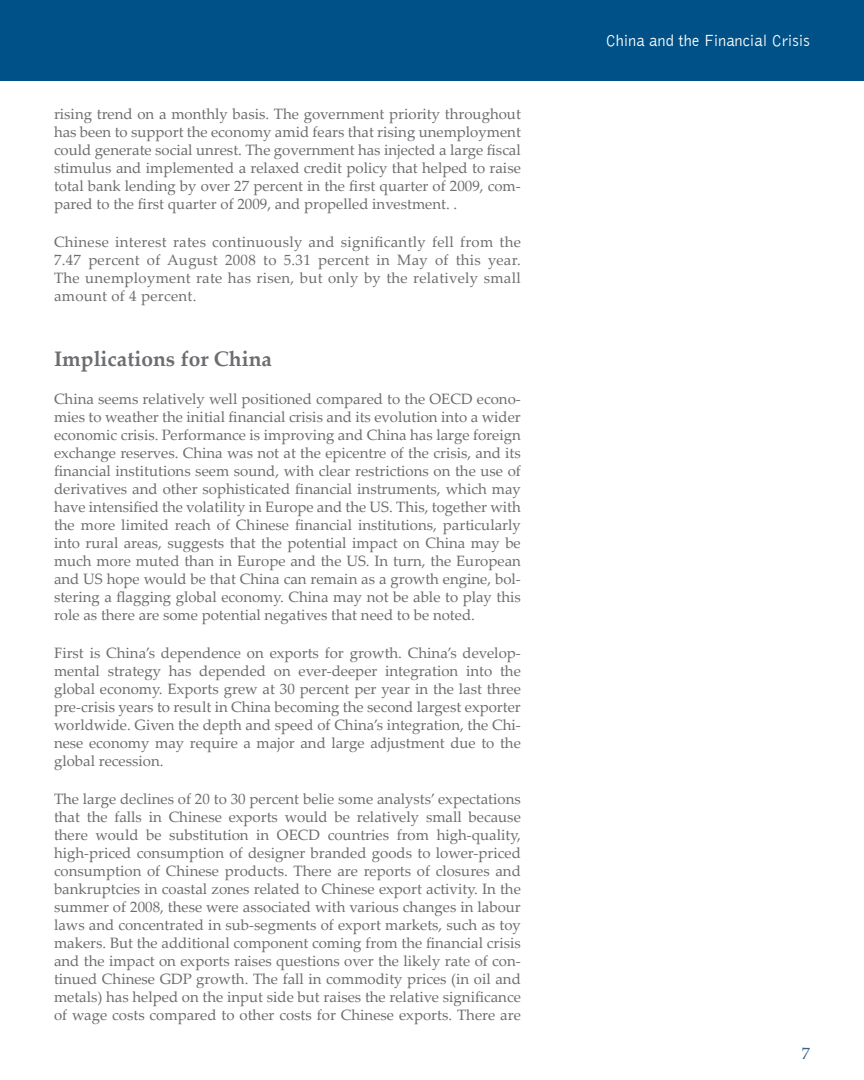
<style>
.page{position:relative;width:864px;height:1080px;background:#fff}
.page>*{position:absolute;margin:0;border:0;box-sizing:border-box;transform-origin:0 0}
.t1{font:700 21px "Palatino Linotype";color:#6c6d70}
.t2{font:300 16.5px "Bell Gothic";color:#fff}
.t3{font:16.5px "Palatino Linotype";color:#37638a}
.t4{font:15px/18px "Palatino Linotype";color:#6c6d70;text-align:justify}
</style>
<div class="page">
<div style="left:0;top:0;width:864px;height:81px;background:#005187"></div>
<p class="t4" style="left:54px;top:104px;width:468px">rising trend on a monthly basis. The government priority throughout has been to support the economy amid fears that rising unemployment could generate social unrest. The government has injected a large fiscal stimulus and implemented a relaxed credit policy that helped to raise total bank lending by over 27 percent in the first quarter of 2009, com&shy;pared to the first quarter of 2009, and propelled investment. .</p>
<p class="t4" style="left:54px;top:233px;width:468px">Chinese interest rates continuously and significantly fell from the 7.47 percent of August 2008 to 5.31 percent in May of this year.<br>The unemployment rate has risen, but only by the relatively small amount of 4 percent.</p>
<h1 class="t1" style="left:54px;top:344px;width:220px">Implications for China</h1>
<p class="t4" style="left:54px;top:389px;width:468px">China seems relatively well positioned compared to the OECD econo&shy;mies to weather the initial financial crisis and its evolution into a wider economic crisis. Performance is improving and China has large foreign exchange reserves. China was not at the epicentre of the crisis, and its financial institutions seem sound, with clear restrictions on the use of derivatives and other sophisticated financial instruments, which may have intensified the volatility in Europe and the US. This, together with the more limited reach of Chinese financial institutions, particularly into rural areas, suggests that the potential impact on China may be much more muted than in Europe and the US. In turn, the European and US hope would be that China can remain as a growth engine, bol&shy;stering a flagging global economy. China may not be able to play this role as there are some potential negatives that need to be noted.</p>
<p class="t4" style="left:54px;top:644px;width:468px">First is China’s dependence on exports for growth. China’s develop&shy;mental strategy has depended on ever-deeper integration into the global economy. Exports grew at 30 percent per year in the last three pre-crisis years to result in China becoming the second largest exporter worldwide. Given the depth and speed of China’s integration, the Chi&shy;nese economy may require a major and large adjustment due to the global recession.</p>
<p class="t4" style="left:54px;top:790px;width:468px">The large declines of 20 to 30 percent belie some analysts’ expectations that the falls in Chinese exports would be relatively small because there would be substitution in OECD countries from high-quality, high-priced consumption of designer branded goods to lower-priced consumption of Chinese products. There are reports of closures and bankruptcies in coastal zones related to Chinese export activity. In the summer of 2008, these were associated with various changes in labour laws and concentrated in sub-segments of export markets, such as toy makers. But the additional component coming from the financial crisis and the impact on exports raises questions over the likely rate of con&shy;tinued Chinese GDP growth. The fall in commodity prices (in oil and metals) has helped on the input side but raises the relative significance of wage costs compared to other costs for Chinese exports. There are</p>
<p class="t2" style="left:606px;top:32px;width:206px">China and the Financial Crisis</p>
<p class="t3" style="left:802px;top:1042px;width:10px">7</p>
</div>
